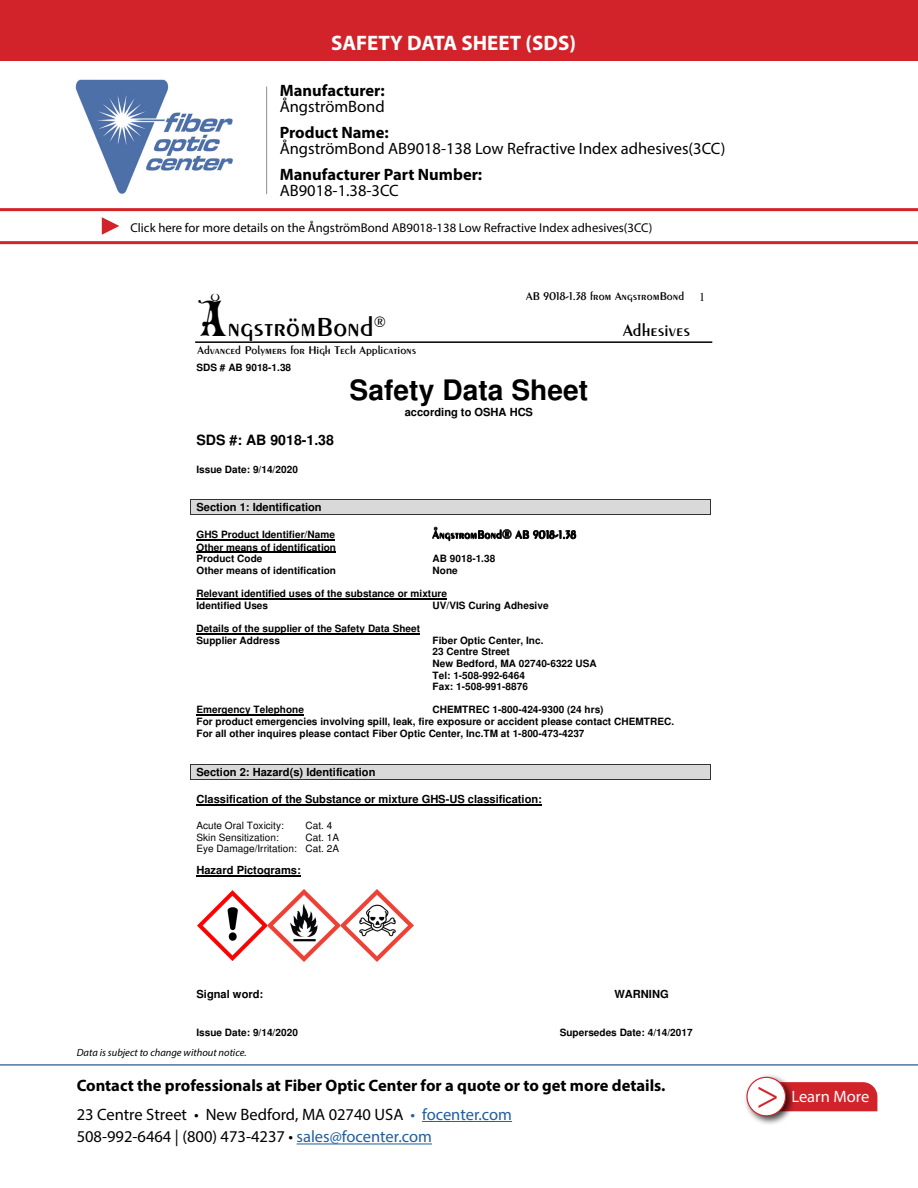
<style>
.page{position:relative;width:918px;height:1188px;background:#fff}
.page>*{position:absolute;margin:0;border:0;box-sizing:border-box;transform-origin:0 0}
.t1{font:42px "Minion Pro";color:#d2232a}
.t2{font:700 28.2px "Helvetica";color:#000}
.t3{font:28.2px "Penwin";color:#000}
.t4{font:700 21px "Myriad Pro";color:#fff}
.t5{font:18.15px "Penwin";color:#000}
.t6{font:16.5px/22.5px "Myriad Pro";color:#000}
.t7{font:700 16.5px/16.5px "Myriad Pro";color:#000}
.t8{font:16.5px "Myriad Pro";color:#fff}
.t9{font:700 14.1px "Helvetica";color:#000}
.t10{font:12.75px "Myriad Pro";color:#000}
.t11{font:12.15px "Penwin";color:#000}
.t12{font:12.15px "Times";color:#000}
.t13{font:700 11.1px "Helvetica";color:#000}
.t14{font:italic 10.5px "Myriad Pro";color:#000}
.t15{font:700 10.05px/11.7px "Helvetica";color:#000}
.t16{font:10.05px/11.6px "Helvetica";color:#000;text-align:right}
.s1{font-weight:400}
.s2{font-weight:700}
.s3{font-family:"Max Circus";font-size:48.45px}
.s4{color:#215e9e}
</style>
<div class="page">
<hr style="left:422px;top:1121px;width:90px;height:1px;background:#215e9e">
<hr style="left:297px;top:1144px;width:135px;height:1px;background:#215e9e">
<hr style="left:0;top:1064px;width:918px;height:2px;background:#4f70a8">
<img style="left:75px;top:79px;width:158px;height:115px">
<hr style="left:266px;top:87px;width:1px;height:107px;background:#8a8c8e">
<div style="left:796px;top:1082px;width:81px;height:29px;background:#d2232a"></div>
<div style="left:743px;top:1074px;width:53px;height:52px;background:#000;opacity:.75"></div>
<div style="left:747px;top:1077px;width:39px;height:39px;background:#fff;border-radius:50%"></div>
<div style="left:746px;top:1077px;width:40px;height:39px;border:1px solid #d2232a;border-radius:50%"></div>
<hr style="left:0;top:241px;width:918px;height:3px;background:#d2232a">
<hr style="left:0;top:208px;width:918px;height:3px;background:#d2232a">
<svg style="left:102px;top:217px;width:17px;height:18px"></svg>
<div style="left:0;top:0;width:918px;height:60px;background:#d2232a"></div>
<hr style="left:195px;top:341px;width:517px;height:2px;background:#000">
<div style="left:191px;top:499px;width:520px;height:15px;background:#d9d9d9"></div>
<hr style="left:191px;top:499px;width:520px;height:1px;background:#333">
<hr style="left:191px;top:514px;width:520px;height:1px;background:#333">
<hr style="left:196px;top:540px;width:139px;height:1px;background:#000">
<hr style="left:196px;top:552px;width:140px;height:1px;background:#000">
<hr style="left:196px;top:598px;width:251px;height:1px;background:#000">
<hr style="left:196px;top:633px;width:224px;height:1px;background:#000">
<hr style="left:196px;top:714px;width:108px;height:1px;background:#000">
<div style="left:191px;top:765px;width:520px;height:15px;background:#d9d9d9"></div>
<hr style="left:191px;top:764px;width:520px;height:1px;background:#333">
<hr style="left:191px;top:780px;width:520px;height:1px;background:#333">
<hr style="left:196px;top:804px;width:346px;height:2px;background:#000">
<hr style="left:196px;top:875px;width:105px;height:1px;background:#000">
<img style="left:197px;top:889px;width:216px;height:73px">
<p class="t4" style="left:331px;top:29px;width:246px">SAFETY DATA SHEET (SDS)</p>
<p class="t7" style="left:280px;top:81px;width:107px">Manufacturer:<br><span class="s1">ÅngströmBond</span></p>
<p class="t6" style="left:280px;top:124px;width:447px;line-height:16.5px"><span class="s2">Product Name:<br></span>ÅngströmBond AB9018-138 Low Refractive Index adhesives(3CC)</p>
<p class="t7" style="left:280px;top:165px;width:204px">Manufacturer Part Number:</p>
<p class="t6" style="left:280px;top:179px;width:121px">AB9018-1.38-3CC</p>
<p class="t10" style="left:131px;top:220px;width:523px">Click here for more details on the ÅngströmBond AB9018-138 Low Refractive Index adhesives(3CC)</p>
<p class="t3" style="left:196px;top:310px;width:191px"><span class="s3">Å</span>ngströmBond<sup>®</sup></p>
<p class="t11" style="left:197px;top:342px;width:220px">Advanced Polymers for High Tech Applications</p>
<p class="t15" style="left:196px;top:363px;width:96px">SDS # AB 9018-1.38</p>
<p class="t11" style="left:526px;top:289px;width:160px">AB 9018-1.38 from AngstromBond</p>
<p class="t5" style="left:623px;top:319px;width:69px">Adhesives</p>
<p class="t2" style="left:350px;top:379px;width:240px">Safety Data Sheet</p>
<p class="t13" style="left:405px;top:408px;width:130px">according to OSHA HCS</p>
<p class="t9" style="left:196px;top:434px;width:139px">SDS #: AB 9018-1.38</p>
<p class="t15" style="left:196px;top:465px;width:103px">Issue Date: 9/14/2020</p>
<p class="t13" style="left:196px;top:502px;width:127px">Section 1: Identification</p>
<p class="t15" style="left:196px;top:530px;width:140px">GHS Product Identifier/Name</p>
<p class="t11" style="left:433px;top:527px;width:145px">ÅngstromBond® AB 9018-1.38</p>
<p class="t15" style="left:196px;top:542px;width:141px">Other means of identification<br>Product Code</p>
<p class="t15" style="left:433px;top:554px;width:64px">AB 9018-1.38</p>
<p class="t15" style="left:196px;top:566px;width:141px">Other means of identification</p>
<p class="t15" style="left:433px;top:566px;width:27px">None</p>
<p class="t15" style="left:196px;top:589px;width:252px">Relevant identified uses of the substance or mixture<br>Identified Uses</p>
<p class="t15" style="left:433px;top:600px;width:118px">UV/VIS Curing Adhesive</p>
<p class="t15" style="left:196px;top:624px;width:225px">Details of the supplier of the Safety Data Sheet<br>Supplier Address</p>
<p class="t15" style="left:433px;top:635px;width:166px">Fiber Optic Center, Inc.<br>23 Centre Street<br>New Bedford, MA 02740-6322 USA<br>Tel: 1-508-992-6464<br>Fax: 1-508-991-8876</p>
<p class="t15" style="left:196px;top:705px;width:479px;text-indent:236px">CHEMTREC 1-800-424-9300 (24 hrs)<br>For product emergencies involving spill, leak, fire exposure or accident please contact CHEMTREC.<br>For all other inquires please contact Fiber Optic Center, Inc.TM at 1-800-473-4237</p>
<p class="t13" style="left:196px;top:768px;width:181px">Section 2: Hazard(s) Identification</p>
<p class="t13" style="left:196px;top:795px;width:347px">Classification of the Substance or mixture GHS-US classification:</p>
<p class="t16" style="left:196px;top:821px;width:89px">Acute Oral Toxicity:</p>
<p class="t16" style="left:306px;top:821px;width:28px">Cat. 4</p>
<p class="t16" style="left:196px;top:832px;width:84px">Skin Sensitization:</p>
<p class="t15" style="left:196px;top:705px;width:109px">Emergency Telephone</p>
<p class="t16" style="left:196px;top:832px;width:144px">Cat. 1A<br>Eye Damage/Irritation: Cat. 2A</p>
<p class="t13" style="left:196px;top:866px;width:106px">Hazard Pictograms:</p>
<p class="t12" style="left:699px;top:292px;width:8px">1</p>
<p class="t13" style="left:196px;top:990px;width:68px">Signal word:</p>
<p class="t13" style="left:614px;top:990px;width:56px">WARNING</p>
<p class="t15" style="left:196px;top:1028px;width:103px">Issue Date: 9/14/2020</p>
<p class="t15" style="left:560px;top:1028px;width:134px">Supersedes Date: 4/14/2017</p>
<p class="t14" style="left:77px;top:1046px;width:171px">Data is subject to change without notice.</p>
<p class="t7" style="left:77px;top:1076px;width:590px">Contact the professionals at Fiber Optic Center for a quote or to get more details.</p>
<p class="t6" style="left:77px;top:1103px;width:437px">23 Centre Street • New Bedford, MA 02740 USA <span class="s4">• focenter.com<br></span>508-992-6464 | (800) 473-4237 • <span class="s4">sales@focenter.com</span></p>
<p class="t1" style="left:756px;top:1066px;width:25px">&gt;</p>
<p class="t8" style="left:791px;top:1087px;width:79px">Learn More</p>
</div>
